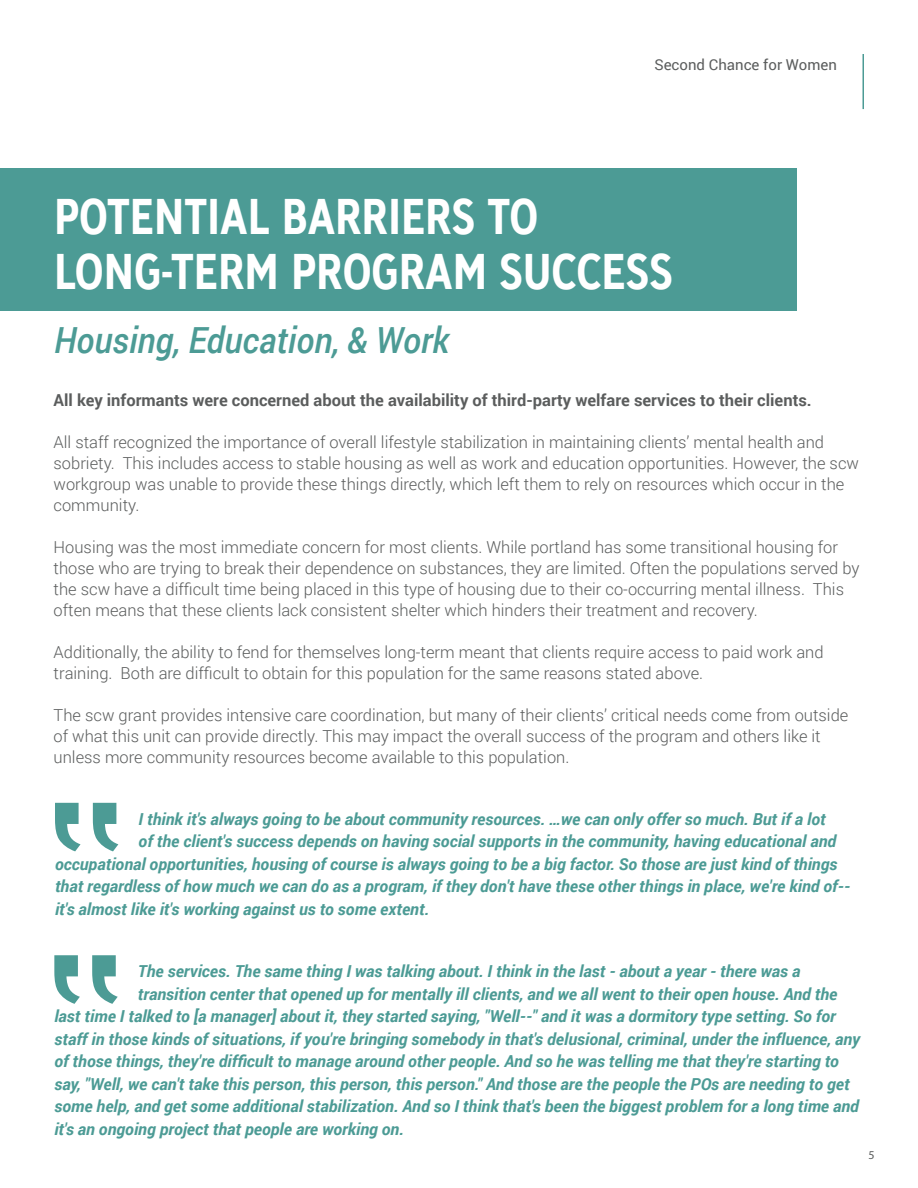
<style>
.page{position:relative;width:918px;height:1188px;background:#fff}
.page>*{position:absolute;margin:0;border:0;box-sizing:border-box;transform-origin:0 0}
.t1{font:700 45px/55.5px "Deansgate Condensed";color:#fff;scale:.94 1}
.t2{font:italic 500 36px "Roboto";color:#4c9b95;scale:.94 1}
.t3{font:italic 700 16.5px "Roboto";color:#4c9b95}
.Graph_Axis_Text_smal{font:300 16.5px/21px "Roboto";color:#5b5d5d}
.Graph_Axis_Text_smal-2{font:700 16.5px "Roboto";color:#5b5d5d}
.t4{font:15px "Roboto";color:#5b5d5d}
.t5{font:12px "Myriad Pro";color:#5b5d5d}
</style>
<div class="page">
<hr style="left:862px;top:54px;width:2px;height:55px;background:#4c9b95">
<svg style="left:55px;top:803px;width:63px;height:48px"></svg>
<svg style="left:54px;top:955px;width:64px;height:49px"></svg>
<div style="left:0;top:168px;width:796px;height:142px;background:#4c9b95"></div>
<h5 class="t4" style="left:654px;top:54px;width:184px">Second Chance for Women</h5>
<h1 class="t1" style="left:54px;top:185px;width:660px">POTENTIAL BARRIERS TO<br>LONG-TERM PROGRAM SUCCESS</h1>
<h1 class="t2" style="left:54px;top:314px;width:422px">Housing, Education, &amp; Work</h1>
<p class="Graph_Axis_Text_smal-2" style="left:54px;top:389px;width:760px">All key informants were concerned about the availability of third-party welfare services to their clients.</p>
<p class="Graph_Axis_Text_smal" style="left:54px;top:431px;width:807px">All staff recognized the importance of overall lifestyle stabilization in maintaining clients’ mental health and sobriety. This includes access to stable housing as well as work and education opportunities. However, the scw workgroup was unable to provide these things directly, which left them to rely on resources which occur in the community.</p>
<p class="Graph_Axis_Text_smal" style="left:54px;top:536px;width:807px">Housing was the most immediate concern for most clients. While portland has some transitional housing for those who are trying to break their dependence on substances, they are limited. Often the populations served by the scw have a difficult time being placed in this type of housing due to their co-occurring mental illness. This often means that these clients lack consistent shelter which hinders their treatment and recovery.</p>
<p class="Graph_Axis_Text_smal" style="left:54px;top:641px;width:772px">Additionally, the ability to fend for themselves long-term meant that clients require access to paid work and training. Both are difficult to obtain for this population for the same reasons stated above.</p>
<p class="Graph_Axis_Text_smal" style="left:54px;top:704px;width:796px">The scw grant provides intensive care coordination, but many of their clients’ critical needs come from outside of what this unit can provide directly. This may impact the overall success of the program and others like it unless more community resources become available to this population.</p>
<h5 class="t3" style="left:139px;top:807px;width:689px">I think it's always going to be about community resources. …we can only offer so much. But if a lot</h5>
<h5 class="t3" style="left:139px;top:830px;width:699px">of the client's success depends on having social supports in the community, having educational and</h5>
<h5 class="t3" style="left:55px;top:852px;width:784px">occupational opportunities, housing of course is always going to be a big factor. So those are just kind of things</h5>
<h5 class="t3" style="left:55px;top:875px;width:797px">that regardless of how much we can do as a program, if they don't have these other things in place, we're kind of--</h5>
<h5 class="t3" style="left:55px;top:897px;width:376px">it's almost like it's working against us to some extent.</h5>
<h5 class="t3" style="left:138px;top:960px;width:664px">The services. The same thing I was talking about. I think in the last - about a year - there was a</h5>
<h5 class="t3" style="left:138px;top:982px;width:701px">transition center that opened up for mentally ill clients, and we all went to their open house. And the</h5>
<h5 class="t3" style="left:54px;top:1005px;width:783px">last time I talked to [a manager] about it, they started saying, "Well--" and it was a dormitory type setting. So for</h5>
<h5 class="t3" style="left:54px;top:1027px;width:807px">staff in those kinds of situations, if you're bringing somebody in that's delusional, criminal, under the influence, any</h5>
<h5 class="t3" style="left:54px;top:1050px;width:786px">of those things, they're difficult to manage around other people. And so he was telling me that they're starting to</h5>
<h5 class="t3" style="left:54px;top:1072px;width:797px">say, "Well, we can't take this person, this person, this person." And those are the people the POs are needing to get</h5>
<h5 class="t3" style="left:54px;top:1095px;width:806px">some help, and get some additional stabilization. And so I think that's been the biggest problem for a long time and</h5>
<h5 class="t3" style="left:54px;top:1117px;width:351px">it's an ongoing project that people are working on.</h5>
<p class="t5" style="left:868px;top:1148px;width:8px">5</p>
</div>
